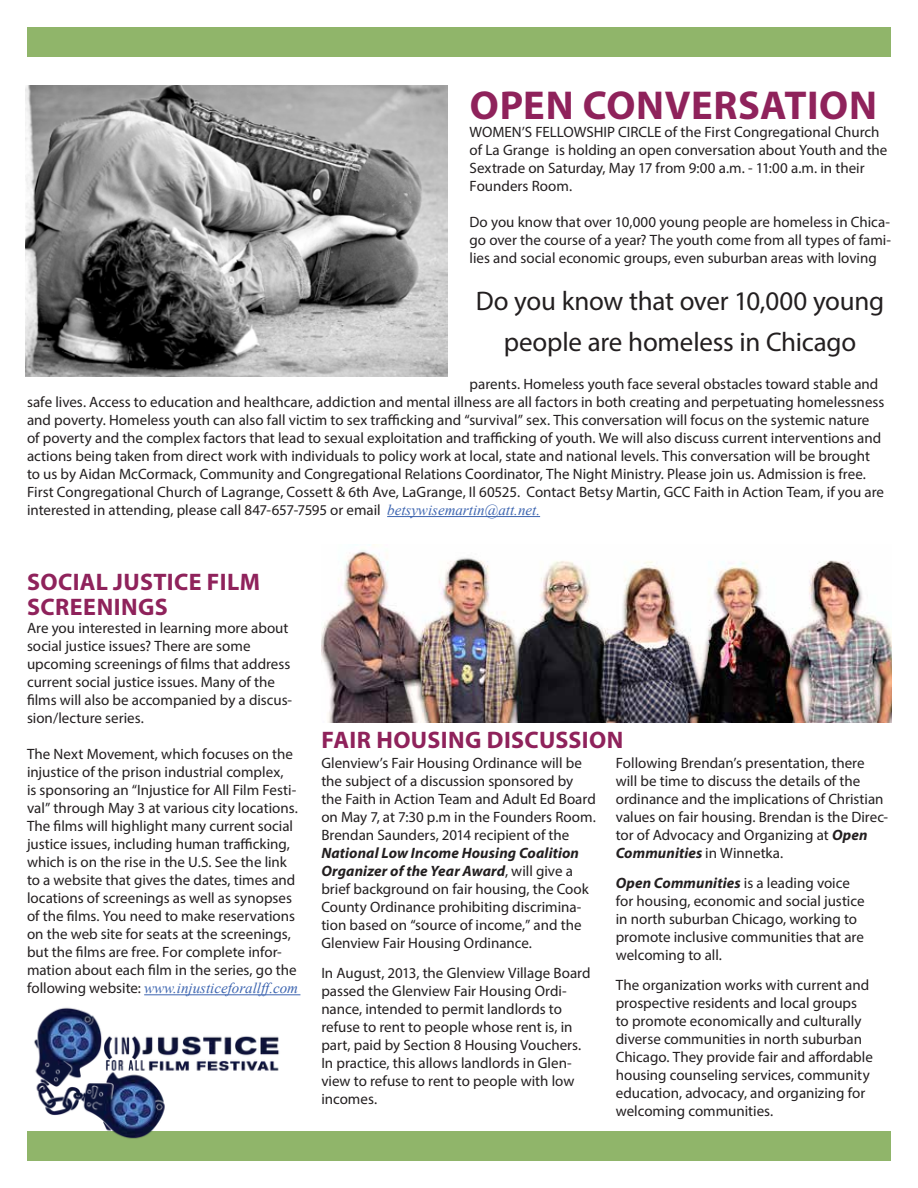
<style>
.page{position:relative;width:918px;height:1188px;background:#fff}
.page>*{position:absolute;margin:0;border:0;box-sizing:border-box;transform-origin:0 0}
.t1{font:700 40.5px "Myriad Pro";letter-spacing:.015em;color:#8f225b}
.t2{font:27px "Myriad Pro";letter-spacing:-.01em;color:#231f20}
.t3{font:700 24px/25.5px "Myriad Pro";letter-spacing:.015em;color:#8f225b}
.t4{font:15px/18px "Myriad Pro";color:#231f20}
.s1{font-family:"Times New Roman";font-style:italic;color:#3d65b0}
.s2{font-weight:700;font-style:italic}
</style>
<div class="page">
<div style="left:27px;top:27px;width:864px;height:30px;background:#90b56a"></div>
<div style="left:27px;top:1131px;width:864px;height:30px;background:#90b56a"></div>
<hr style="left:144px;top:994px;width:156px;height:1px;background:#3d65b0">
<hr style="left:387px;top:516px;width:153px;height:1px;background:#3d65b0">
<img style="left:26px;top:85px;width:421px;height:291px">
<img style="left:322px;top:544px;width:570px;height:179px">
<img style="left:34px;top:1007px;width:246px;height:132px">
<p class="t1" style="left:470px;top:79px;width:409px">OPEN CONVERSATION</p>
<p class="t4" style="left:470px;top:123px;width:419px">WOMEN’S FELLOWSHIP CIRCLE of the First Congregational Church of La Grange is holding an open conversation about Youth and the Sextrade on Saturday, May 17 from 9:00 a.m. - 11:00 a.m. in their Founders Room.</p>
<p class="t4" style="left:470px;top:213px;width:423px;text-align:justify">Do you know that over 10,000 young people are homeless in Chica&shy;go over the course of a year? The youth come from all types of fami&shy;lies and social economic groups, even suburban areas with loving</p>
<p class="t2" style="left:476px;top:284px;width:410px">Do you know that over 10,000 young</p>
<p class="t2" style="left:504px;top:325px;width:354px">people are homeless in Chicago</p>
<p class="t4" style="left:27px;top:375px;width:859px;text-indent:443px">parents. Homeless youth face several obstacles toward stable and safe lives. Access to education and healthcare, addiction and mental illness are all factors in both creating and perpetuating homelessness and poverty. Homeless youth can also fall victim to sex trafficking and “survival” sex. This conversation will focus on the systemic nature of poverty and the complex factors that lead to sexual exploitation and trafficking of youth. We will also discuss current interventions and actions being taken from direct work with individuals to policy work at local, state and national levels. This conversation will be brought to us by Aidan McCormack, Community and Congregational Relations Coordinator, The Night Ministry. Please join us. Admission is free.<br>First Congregational Church of Lagrange, Cossett &amp; 6th Ave, LaGrange, Il 60525. Contact Betsy Martin, GCC Faith in Action Team, if you are interested in attending, please call 847-657-7595 or email <span class="s1">betsywisemartin@att.net.</span></p>
<p class="t3" style="left:27px;top:568px;width:234px">SOCIAL JUSTICE FILM<br>SCREENINGS</p>
<p class="t4" style="left:27px;top:619px;width:267px">Are you interested in learning more about social justice issues? There are some upcoming screenings of films that address current social justice issues. Many of the films will also be accompanied by a discus&shy;sion/lecture series.</p>
<p class="t4" style="left:27px;top:745px;width:273px">The Next Movement, which focuses on the injustice of the prison industrial complex,<br>is sponsoring an “Injustice for All Film Festi&shy;val” through May 3 at various city locations.<br>The films will highlight many current social justice issues, including human trafficking, which is on the rise in the U.S. See the link to a website that gives the dates, times and locations of screenings as well as synopses of the films. You need to make reservations on the web site for seats at the screenings, but the films are free. For complete infor&shy;mation about each film in the series, go the following website: <span class="s1">www.injusticeforallff.com</span></p>
<p class="t3" style="left:322px;top:726px;width:303px">FAIR HOUSING DISCUSSION</p>
<p class="t4" style="left:321px;top:754px;width:276px">Glenview’s Fair Housing Ordinance will be the subject of a discussion sponsored by the Faith in Action Team and Adult Ed Board on May 7, at 7:30 p.m in the Founders Room.</p>
<p class="t4" style="left:321px;top:826px;width:269px">Brendan Saunders, 2014 recipient of the <span class="s2">National Low Income Housing Coalition Organizer of the Year Award</span>, will give a brief background on fair housing, the Cook County Ordinance prohibiting discrimina&shy;tion based on “source of income,” and the Glenview Fair Housing Ordinance.</p>
<p class="t4" style="left:321px;top:964px;width:271px">In August, 2013, the Glenview Village Board passed the Glenview Fair Housing Ordi&shy;nance, intended to permit landlords to refuse to rent to people whose rent is, in part, paid by Section 8 Housing Vouchers.<br>In practice, this allows landlords in Glen&shy;view to refuse to rent to people with low incomes.</p>
<p class="t4" style="left:616px;top:754px;width:274px">Following Brendan’s presentation, there will be time to discuss the details of the ordinance and the implications of Christian values on fair housing. Brendan is the Direc&shy;tor of Advocacy and Organizing at <span class="s2">Open Communities</span> in Winnetka.</p>
<p class="t4" style="left:616px;top:874px;width:250px"><span class="s2">Open Communities</span> is a leading voice for housing, economic and social justice in north suburban Chicago, working to promote inclusive communities that are welcoming to all.</p>
<p class="t4" style="left:616px;top:976px;width:259px">The organization works with current and prospective residents and local groups to promote economically and culturally diverse communities in north suburban Chicago. They provide fair and affordable housing counseling services, community education, advocacy, and organizing for welcoming communities.</p>
</div>
